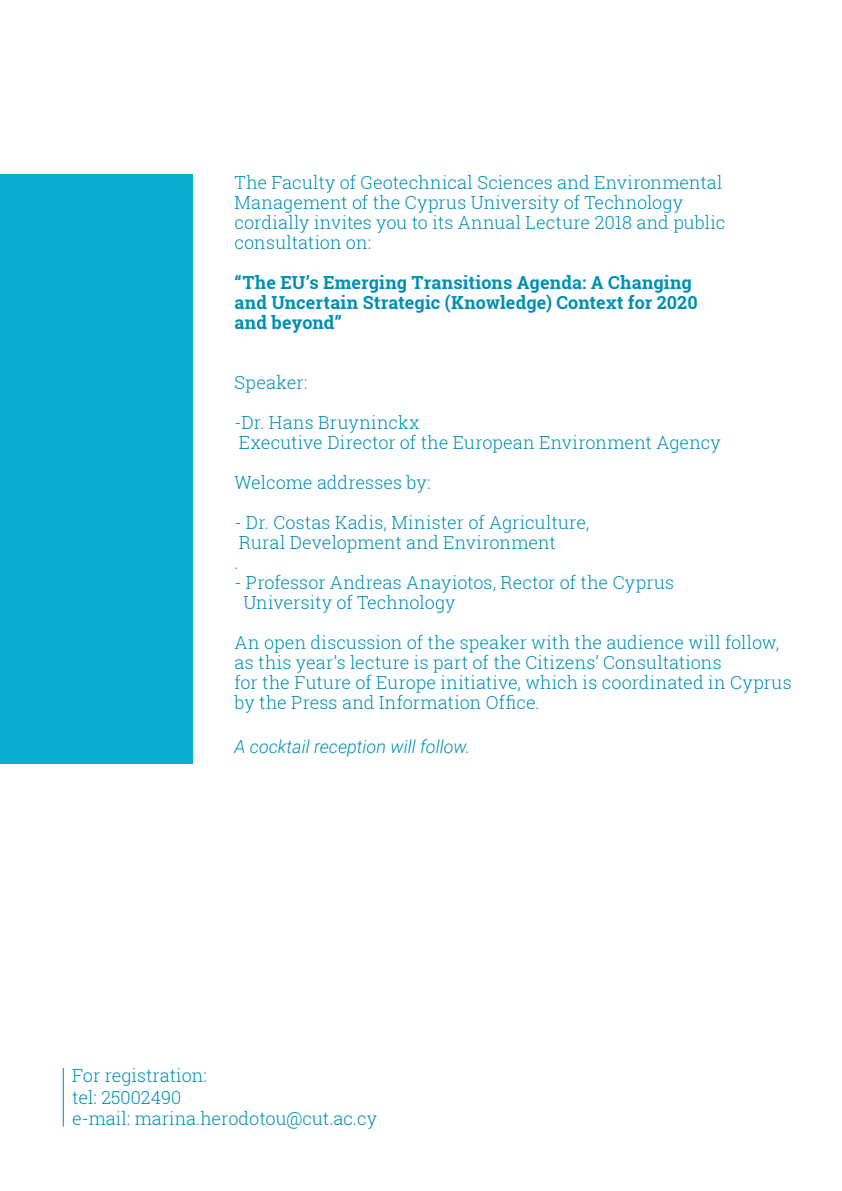
<style>
.page{position:relative;width:842px;height:1191px;background:#fff}
.page>*{position:absolute;margin:0;border:0;box-sizing:border-box;transform-origin:0 0}
.t1{font:300 18px/20px "Roboto Slab";letter-spacing:.005em;color:#008fb3}
.t2{font:700 18px/20px "Roboto Slab";letter-spacing:.01em;color:#008fb3}
.t3{font:italic 300 18px "Roboto";color:#008fb3}
</style>
<div class="page">
<div style="left:0;top:174px;width:193px;height:589px;background:#09adcf"></div>
<hr style="left:63px;top:1067px;width:1px;height:59px;background:#008fb3">
<p class="t1" style="left:235px;top:172px;width:492px">The Faculty of Geotechnical Sciences and Environmental Management of the Cyprus University of Technology cordially invites you to its Annual Lecture 2018 and public consultation on:</p>
<p class="t2" style="left:235px;top:272px;width:465px">“The EU’s Emerging Transitions Agenda: A Changing and Uncertain Strategic (Knowledge) Context for 2020 and beyond”</p>
<p class="t1" style="left:235px;top:372px;width:74px">Speaker:</p>
<p class="t1" style="left:235px;top:412px;width:488px">-Dr. Hans Bruyninckx<br>Executive Director of the European Environment Agency</p>
<p class="t1" style="left:235px;top:472px;width:198px">Welcome addresses by:</p>
<p class="t1" style="left:235px;top:512px;width:356px">- Dr. Costas Kadis, Minister of Agriculture,<br>Rural Development and Environment<br>.</p>
<p class="t1" style="left:243px;top:572px;width:432px;text-indent:-9px">- Professor Andreas Anayiotos, Rector of the Cyprus<br>University of Technology</p>
<p class="t1" style="left:235px;top:632px;width:559px">An open discussion of the speaker with the audience will follow, as this year’s lecture is part of the Citizens’ Consultations<br>for the Future of Europe initiative, which is coordinated in Cyprus by the Press and Information Office.</p>
<p class="t3" style="left:235px;top:733px;width:237px">A cocktail reception will follow.</p>
<p class="t1" style="left:72px;top:1064px;width:306px;line-height:21.6px">For registration:<br>tel: 25002490<br>e-mail: marina.herodotou@cut.ac.cy</p>
</div>
